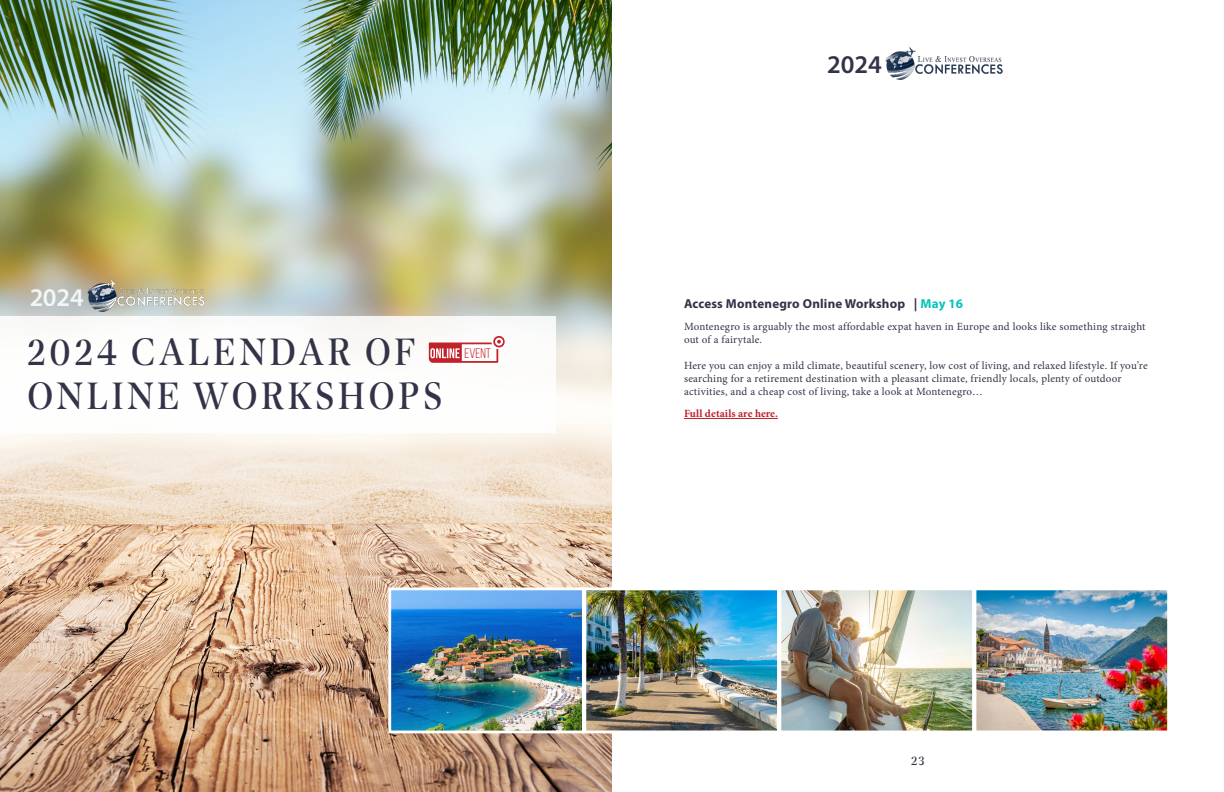
<style>
.page{position:relative;width:1224px;height:792px;background:#fff}
.page>*{position:absolute;margin:0;border:0;box-sizing:border-box;transform-origin:0 0}
.t1{font:39.6px/43.2px "Dejanire Headline";letter-spacing:.095em;color:#323348;scale:.91 1}
.t2{font:600 25.6px "Myriad Pro";color:#323348}
.t3{font:600 25.6px "Myriad Pro";color:#fff}
.t4{font:14px "Bebas Neue";color:#c12128}
.t5{font:13.2px "Dejanire Headline";color:#323348;scale:.91 1}
.t6{font:700 13px "Myriad Pro";letter-spacing:.015em;color:#323348}
.t7{font:11px/13px "Minion Pro";letter-spacing:.02em;color:#323348}
.t8{font:700 11px "Minion Pro";letter-spacing:.005em;color:#bf202c}
.s1{color:#04c3bb}
</style>
<div class="page">
<img style="left:885px;top:47px;width:118px;height:33px">
<hr style="left:684px;top:418px;width:94px;height:1px;background:#bf202c">
<img style="left:783px;top:591px;width:383px;height:138px">
<div style="left:974px;top:587px;width:196px;height:146px;border:3px solid #fff"></div>
<div style="left:779px;top:587px;width:196px;height:146px;border:3px solid #fff"></div>
<img style="left:0;top:0;width:612px;height:792px">
<div style="left:0;top:316px;width:556px;height:117px;background:#fff"></div>
<img style="left:392px;top:591px;width:189px;height:138px">
<div style="left:388px;top:587px;width:197px;height:146px;border:3px solid #fff"></div>
<img style="left:80px;top:278px;width:133px;height:38px">
<svg style="left:429px;top:336px;width:76px;height:27px"></svg>
<img style="left:587px;top:591px;width:189px;height:138px">
<div style="left:583px;top:587px;width:197px;height:146px;border:3px solid #fff"></div>
<h2 class="t3" style="left:29px;top:281px;width:56px">2024</h2>
<h1 class="t1" style="left:27px;top:331px;width:458px">2024 CALENDAR OF<br>ONLINE WORKSHOPS</h1>
<p class="t4" style="left:465px;top:346px;width:28px">EVENT</p>
<h2 class="t2" style="left:827px;top:49px;width:56px">2024</h2>
<p class="t6" style="left:684px;top:295px;width:281px">Access Montenegro Online Workshop | <span class="s1">May 16</span></p>
<p class="t7" style="left:684px;top:320px;width:463px">Montenegro is arguably the most affordable expat haven in Europe and looks like something straight out of a fairytale.</p>
<p class="t7" style="left:684px;top:359px;width:465px">Here you can enjoy a mild climate, beautiful scenery, low cost of living, and relaxed lifestyle. If you’re searching for a retirement destination with a pleasant climate, friendly locals, plenty of outdoor activities, and a cheap cost of living, take a look at Montenegro…</p>
<p class="t8" style="left:684px;top:406px;width:95px">Full details are here.</p>
<p class="t5" style="left:911px;top:753px;width:16px">23</p>
</div>
